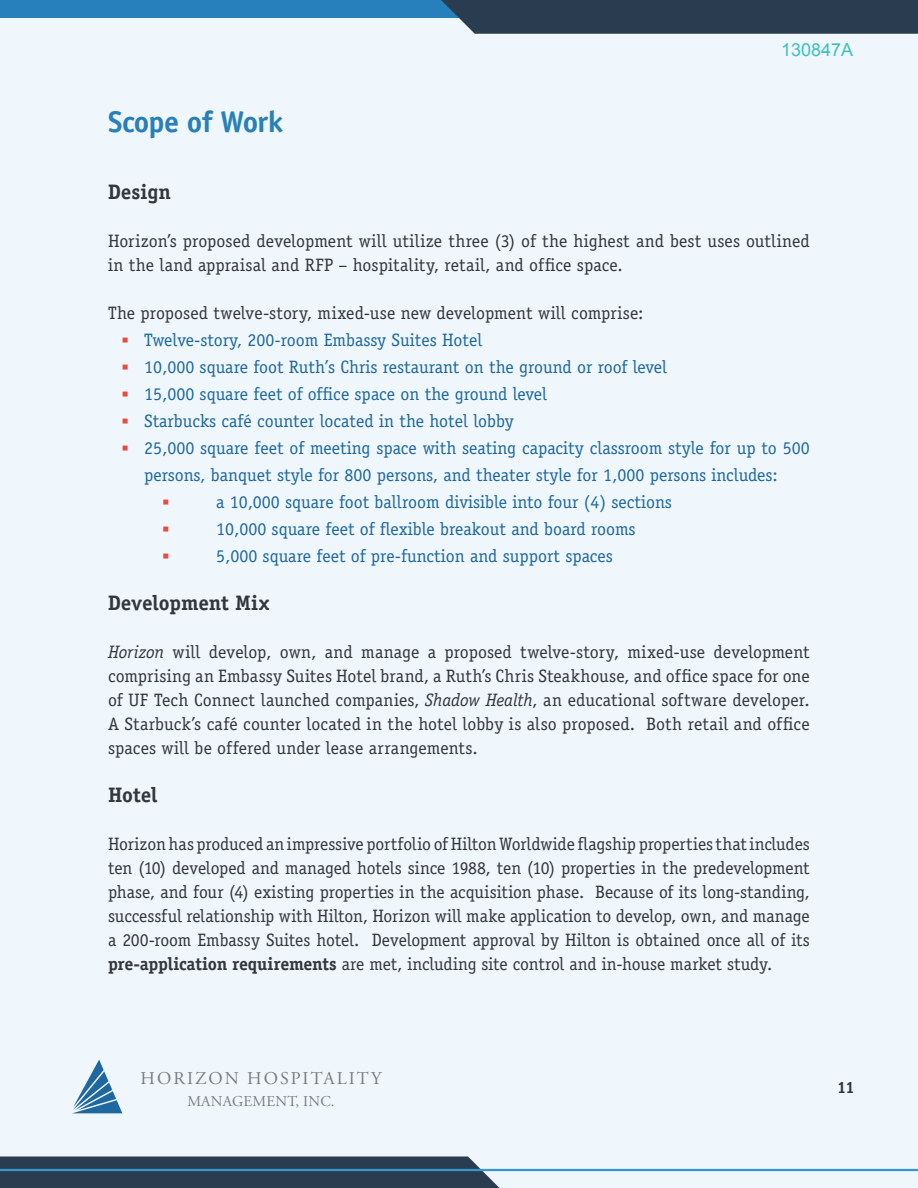
<style>
.page{position:relative;width:918px;height:1188px;background:#eff7fc}
.page>*{position:absolute;margin:0;border:0;box-sizing:border-box;transform-origin:0 0}
.t1{font:700 30px "Officina Sans";letter-spacing:-.025em;color:#2980b9}
.t2{font:700 21px "Officina Serif Std";color:#33363b}
.t3{font:18px/24px "Officina Serif Std";letter-spacing:.005em;color:#33363b;text-align:justify}
.t4{font:18px/27px "Officina Serif Std";color:#1e679f;text-align:center}
.t5{font:18px "Adobe Garamond Pro";letter-spacing:.115em;color:#7a7c7f}
.t6{font:18px "Arial";color:#40bfbf}
.t7{font:700 16.5px "Officina Serif Std";color:#33363b}
.t8{font:15px "Adobe Garamond Pro";letter-spacing:.015em;color:#7a7c7f}
.s1{font-family:"Akzidenz Grotesk BQ";font-weight:300;font-stretch:expanded;font-size:22.5px;color:#e74c3c}
.s2{font-style:italic}
.s3{font-weight:700}
</style>
<div class="page">
<svg style="left:73px;top:1060px;width:49px;height:53px"></svg>
<div style="left:0;top:0;width:918px;height:18px;background:#2780bc"></div>
<div style="left:441px;top:0;width:477px;height:34px;background:#2a3d50"></div>
<svg style="left:0;top:1156px;width:518px;height:32px;background:#3a4c5f"></svg>
<hr style="left:0;top:1169px;width:918px;height:2px;background:#3696d2">
<h1 class="t1" style="left:108px;top:103px;width:177px">Scope of Work</h1>
<p class="t6" style="left:781px;top:38px;width:74px">130847A</p>
<p class="t2" style="left:108px;top:179px;width:64px">Design</p>
<p class="t3" style="left:108px;top:229px;width:703px">Horizon’s proposed development will utilize three (3) of the highest and best uses outlined in the land appraisal and RFP – hospitality, retail, and office space.</p>
<p class="t3" style="left:108px;top:301px;width:537px">The proposed twelve-story, mixed-use new development will comprise:</p>
<p class="t4" style="left:122px;top:327px;width:362px"><span class="s1">•</span> Twelve-story, 200-room Embassy Suites Hotel</p>
<p class="t4" style="left:122px;top:354px;width:547px"><span class="s1">•</span> 10,000 square foot Ruth’s Chris restaurant on the ground or roof level</p>
<p class="t4" style="left:122px;top:381px;width:427px"><span class="s1">•</span> 15,000 square feet of office space on the ground level</p>
<p class="t4" style="left:122px;top:408px;width:394px"><span class="s1">•</span> Starbucks café counter located in the hotel lobby</p>
<p class="t4" style="left:122px;top:435px;width:690px"><span class="s1">•</span> 25,000 square feet of meeting space with seating capacity classroom style for up to 500 persons, banquet style for 800 persons, and theater style for 1,000 persons includes:</p>
<p class="t4" style="left:162px;top:489px;width:511px"><span class="s1">•</span> a 10,000 square foot ballroom divisible into four (4) sections</p>
<p class="t4" style="left:162px;top:516px;width:475px"><span class="s1">•</span> 10,000 square feet of flexible breakout and board rooms</p>
<p class="t4" style="left:162px;top:543px;width:452px"><span class="s1">•</span> 5,000 square feet of pre-function and support spaces</p>
<p class="t2" style="left:108px;top:590px;width:163px">Development Mix</p>
<p class="t3" style="left:108px;top:640px;width:703px"><span class="s2">Horizon</span> will develop, own, and manage a proposed twelve-story, mixed-use development comprising an Embassy Suites Hotel brand, a Ruth’s Chris Steakhouse, and office space for one of UF Tech Connect launched companies, <span class="s2">Shadow Health</span>, an educational software developer.<br>A Starbuck’s café counter located in the hotel lobby is also proposed. Both retail and office spaces will be offered under lease arrangements.</p>
<p class="t2" style="left:108px;top:782px;width:51px">Hotel</p>
<p class="t3" style="left:108px;top:832px;width:703px">Horizon has produced an impressive portfolio of Hilton Worldwide flagship properties that includes ten (10) developed and managed hotels since 1988, ten (10) properties in the predevelopment phase, and four (4) existing properties in the acquisition phase. Because of its long-standing, successful relationship with Hilton, Horizon will make application to develop, own, and manage a 200-room Embassy Suites hotel. Development approval by Hilton is obtained once all of its <span class="s3">pre-application requirements</span> are met, including site control and in-house market study.</p>
<p class="t5" style="left:141px;top:1068px;width:242px">HORIZON HOSPITALITY</p>
<p class="t8" style="left:187px;top:1092px;width:149px">MANAGEMENT, INC.</p>
<p class="t7" style="left:837px;top:1077px;width:19px">11</p>
</div>
